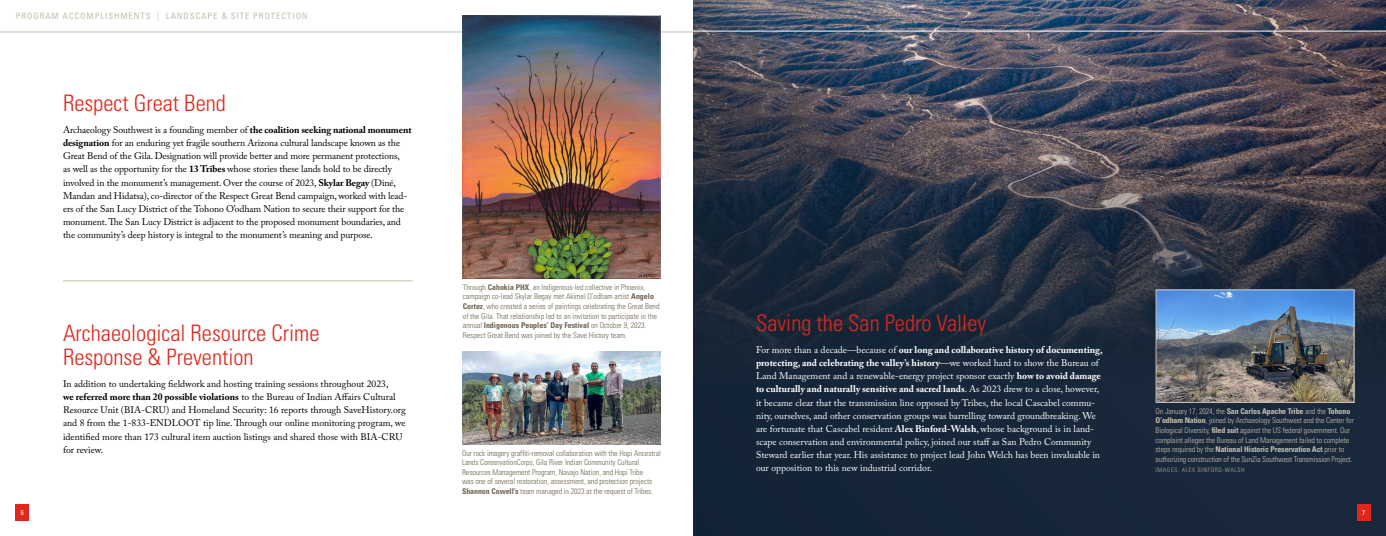
<style>
.page{position:relative;width:1386px;height:536px;background:#fff}
.page>*{position:absolute;margin:0;border:0;box-sizing:border-box;transform-origin:0 0}
.t1{font:300 condensed 22.75px/24.5px "Univers LT Std";color:#df271c}
.t2{font:9.62px/13.1px "Adobe Caslon Pro";letter-spacing:-.01em;color:#000}
.t3{font:9.62px/13.1px "Adobe Caslon Pro";color:#fff}
.t4{font:condensed 8.75px "Univers LT Std";letter-spacing:.1em;color:#c6beae}
.t5{font:300 condensed 7.88px/9.6px "Univers LT Std";letter-spacing:-.005em;color:#6d6352}
.t6{font:300 condensed 7.88px/9.6px "Univers LT Std";letter-spacing:-.01em;color:#c8beaf}
.t7{font:condensed 7px "Univers LT Std";color:#fff}
.t8{font:300 condensed 6.12px "Univers LT Std";letter-spacing:.1em;color:#b3aa9d}
.s1{font-weight:700}
</style>
<div class="page">
<hr style="left:0;top:32px;width:1386px;height:1px;background:#c6beae">
<div style="left:693px;top:0;width:693px;height:536px;background:#19293b"></div>
<img style="left:1277px;top:0;width:109px;height:383px">
<img style="left:462px;top:16px;width:199px;height:263px">
<img style="left:463px;top:351px;width:198px;height:93px">
<svg style="left:693px;top:0;width:584px;height:403px"></svg>
<hr style="left:63px;top:280px;width:350px;height:1px;background:#c6beae">
<img style="left:1158px;top:291px;width:194px;height:110px">
<div style="left:1156px;top:289px;width:198px;height:114px;border:1px solid #c8beaf"></div>
<hr style="left:693px;top:31px;width:693px;height:1px;background:#fff">
<div style="left:1357px;top:503px;width:13px;height:17px;background:#df271c"></div>
<div style="left:16px;top:503px;width:13px;height:17px;background:#df271c"></div>
<p class="t4" style="left:16px;top:10px;width:13px">PROGRAM</p>
<p class="t4" style="left:63px;top:10px;width:13px">ACCOMPLISHMENTS</p>
<p class="t4" style="left:157px;top:10px;width:21px">| LANDSCAPE</p>
<p class="t4" style="left:221px;top:10px;width:21px">&amp; SITE</p>
<p class="t4" style="left:253px;top:10px;width:13px">PROTECTION</p>
<h1 class="t1" style="left:63px;top:91px;width:164px">Respect Great Bend</h1>
<p class="t2" style="left:63px;top:123px;width:350px">Archaeology Southwest is a founding member of <span class="s1">the coalition seeking national monument designation</span> for an enduring yet fragile southern Arizona cultural landscape known as the Great Bend of the Gila. Designation will provide better and more permanent protections,<br>as well as the opportunity for the <span class="s1">13 Tribes</span> whose stories these lands hold to be directly involved in the monument’s management. Over the course of 2023, <span class="s1">Skylar Begay</span> (Diné, Mandan and Hidatsa), co-director of the Respect Great Bend campaign, worked with lead&shy;ers of the San Lucy District of the Tohono O’odham Nation to secure their support for the monument. The San Lucy District is adjacent to the proposed monument boundaries, and the community’s deep history is integral to the monument’s meaning and purpose.</p>
<h1 class="t1" style="left:63px;top:320px;width:258px">Archaeological Resource Crime<br>Response &amp; Prevention</h1>
<p class="t2" style="left:63px;top:377px;width:344px">In addition to undertaking fieldwork and hosting training sessions throughout 2023,<br><span class="s1">we referred more than 20 possible violations</span> to the Bureau of Indian Affairs Cultural Resource Unit (BIA-CRU) and Homeland Security: 16 reports through SaveHistory.org and 8 from the 1-833-ENDLOOT tip line. Through our online monitoring program, we identified more than 173 cultural item auction listings and shared those with BIA-CRU for review.</p>
<p class="t5" style="left:463px;top:282px;width:198px">Through <span class="s1">Cahokia PHX</span>, an Indigenous-led collective in Phoenix, campaign co-lead Skylar Begay met Akimel O’odham artist <span class="s1">Angelo Cortez</span>, who created a series of paintings celebrating the Great Bend of the Gila. That relationship led to an invitation to participate in the annual <span class="s1">Indigenous Peoples’ Day Festival</span> on October 9, 2023.<br>Respect Great Bend was joined by the Save History team.</p>
<p class="t5" style="left:462px;top:448px;width:200px">Our rock imagery graffiti-removal collaboration with the Hopi Ancestral Lands ConservationCorps, Gila River Indian Community Cultural Resources Management Program, Navajo Nation, and Hopi Tribe<br>was one of several restoration, assessment, and protection projects <span class="s1">Shannon Cowell’s</span> team managed in 2023 at the request of Tribes.</p>
<h1 class="t1" style="left:756px;top:311px;width:232px">Saving the San Pedro Valley</h1>
<p class="t3" style="left:756px;top:343px;width:348px">For more than a decade—because of <span class="s1">our long and collaborative history of documenting, protecting, and celebrating the valley’s history</span>—we worked hard to show the Bureau of Land Management and a renewable-energy project sponsor exactly <span class="s1">how to avoid damage to culturally and naturally sensitive and sacred lands</span>. As 2023 drew to a close, however, it became clear that the transmission line opposed by Tribes, the local Cascabel commu&shy;nity, ourselves, and other conservation groups was barrelling toward groundbreaking. We are fortunate that Cascabel resident <span class="s1">Alex Binford-Walsh</span>, whose background is in land&shy;scape conservation and environmental policy, joined our staff as San Pedro Community Steward earlier that year. His assistance to project lead John Welch has been invaluable in our opposition to this new industrial corridor.</p>
<p class="t6" style="left:1156px;top:406px;width:200px">On January 17, 2024, the <span class="s1">San Carlos Apache Tribe</span> and the <span class="s1">Tohono O’odham Nation</span>, joined by Archaeology Southwest and the Center for Biological Diversity, <span class="s1">filed suit</span> against the US federal government. Our complaint alleges the Bureau of Land Management failed to complete steps required by the <span class="s1">National Historic Preservation Act</span> prior to authorizing construction of the SunZia Southwest Transmission Project.</p>
<p class="t8" style="left:1156px;top:465px;width:90px">IMAGES: ALEX BINFORD-WALSH</p>
<p class="t7" style="left:21px;top:507px;width:5px">6</p>
<p class="t7" style="left:1362px;top:507px;width:5px">7</p>
</div>
